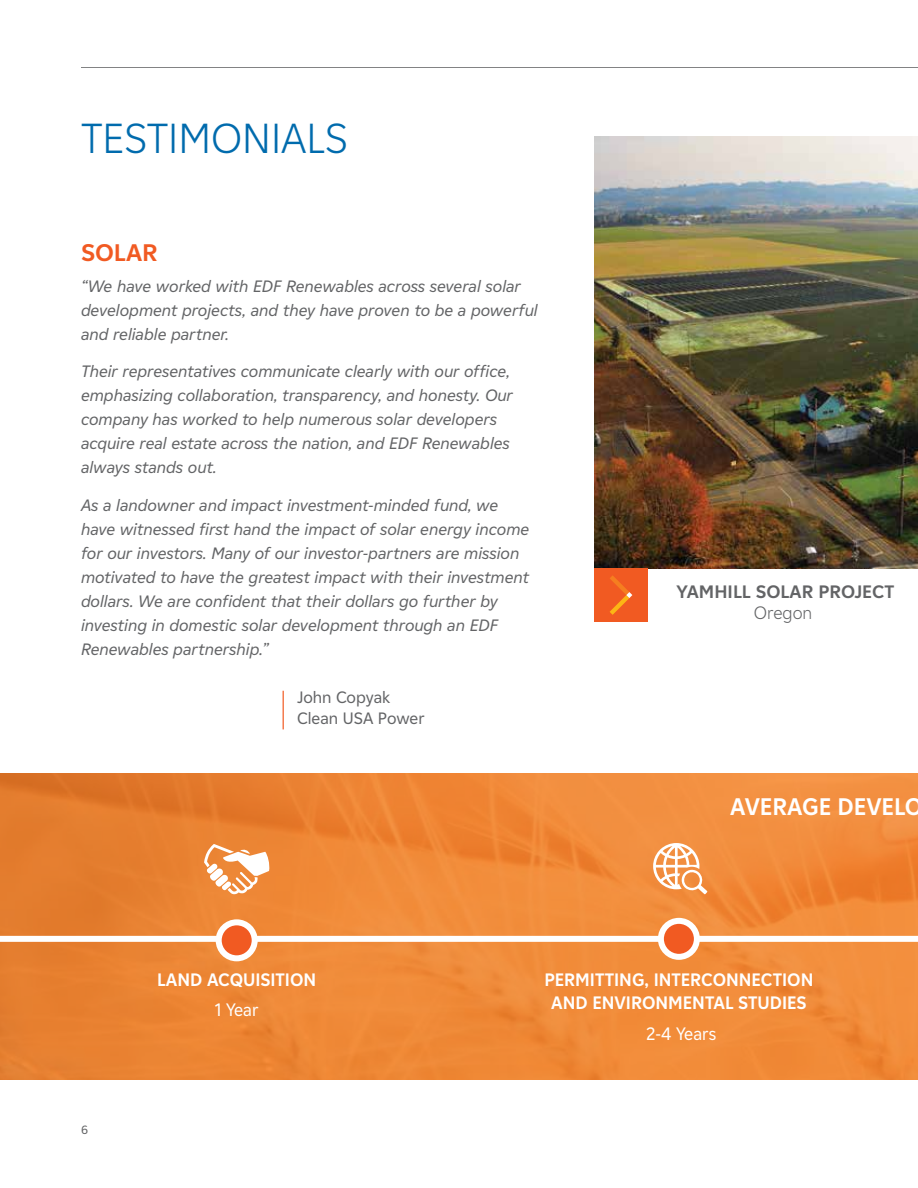
<style>
.page{position:relative;width:918px;height:1188px;background:#fff}
.page>*{position:absolute;margin:0;border:0;box-sizing:border-box;transform-origin:0 0}
.t1{font:300 42px "EDF2020";color:#006bad}
.t2{font:700 24px "EDF2020";color:#fff;scale:.95 1}
.t3{font:700 24px "EDF2020";color:#f15a22}
.t4{font:700 18px/24px "EDF2020";color:#fff;text-align:center;scale:.95 1}
.t5{font:700 18px "EDF2020";color:#636466}
.t6{font:18px "EDF2020";color:#fff;scale:.95 1}
.t7{font:300 18px "EDF2020";color:#636466}
.t8{font:italic 16.5px/24px "EDF2020";color:#636466}
.t9{font:16.5px/21px "EDF2020";color:#636466}
.t10{font:12px "EDF2020";color:#636466}
</style>
<div class="page">
<svg style="left:0;top:773px;width:918px;height:307px;fill:#f08937"></svg>
<img style="left:594px;top:136px;width:324px;height:432px">
<hr style="left:81px;top:67px;width:837px;height:1px;background:#636466">
<div style="left:0;top:936px;width:918px;height:6px;background:#fff"></div>
<svg style="left:219px;top:922px;width:36px;height:36px"></svg>
<div style="left:216px;top:919px;width:42px;height:42px;border:6px solid #fff;border-radius:50%"></div>
<svg style="left:661px;top:921px;width:36px;height:36px"></svg>
<div style="left:658px;top:918px;width:42px;height:42px;border:6px solid #fff;border-radius:50%"></div>
<svg style="left:204px;top:844px;width:66px;height:51px"></svg>
<svg style="left:653px;top:843px;width:54px;height:51px"></svg>
<hr style="left:282px;top:691px;width:2px;height:38px;background:#f15a22">
<div style="left:594px;top:568px;width:54px;height:54px;background:#f15a22"></div>
<svg style="left:610px;top:575px;width:22px;height:40px"></svg>
<h1 class="t1" style="left:81px;top:109px;width:268px">TESTIMONIALS</h1>
<h2 class="t3" style="left:81px;top:236px;width:78px">SOLAR</h2>
<p class="t8" style="left:81px;top:273px;width:458px">“We have worked with EDF Renewables across several solar development projects, and they have proven to be a powerful and reliable partner.</p>
<p class="t8" style="left:81px;top:359px;width:434px">Their representatives communicate clearly with our office, emphasizing collaboration, transparency, and honesty. Our company has worked to help numerous solar developers acquire real estate across the nation, and EDF Renewables always stands out.</p>
<p class="t8" style="left:81px;top:492px;width:450px">As a landowner and impact investment-minded fund, we have witnessed first hand the impact of solar energy income for our investors. Many of our investor-partners are mission motivated to have the greatest impact with their investment dollars. We are confident that their dollars go further by investing in domestic solar development through an EDF Renewables partnership.”</p>
<p class="t9" style="left:297px;top:686px;width:129px">John Copyak<br>Clean USA Power</p>
<p class="t5" style="left:676px;top:579px;width:219px">YAMHILL SOLAR PROJECT</p>
<p class="t7" style="left:754px;top:600px;width:60px">Oregon</p>
<h2 class="t2" style="left:730px;top:790px;width:204px">AVERAGE DEVELO</h2>
<p class="t10" style="left:81px;top:1121px;width:9px">6</p>
<p class="t4" style="left:157px;top:967px;width:169px">LAND ACQUISITION</p>
<p class="t6" style="left:215px;top:997px;width:48px">1 Year</p>
<p class="t4" style="left:544px;top:967px;width:285px">PERMITTING, INTERCONNECTION<br>AND ENVIRONMENTAL STUDIES</p>
<p class="t6" style="left:646px;top:1021px;width:75px">2-4 Years</p>
</div>
